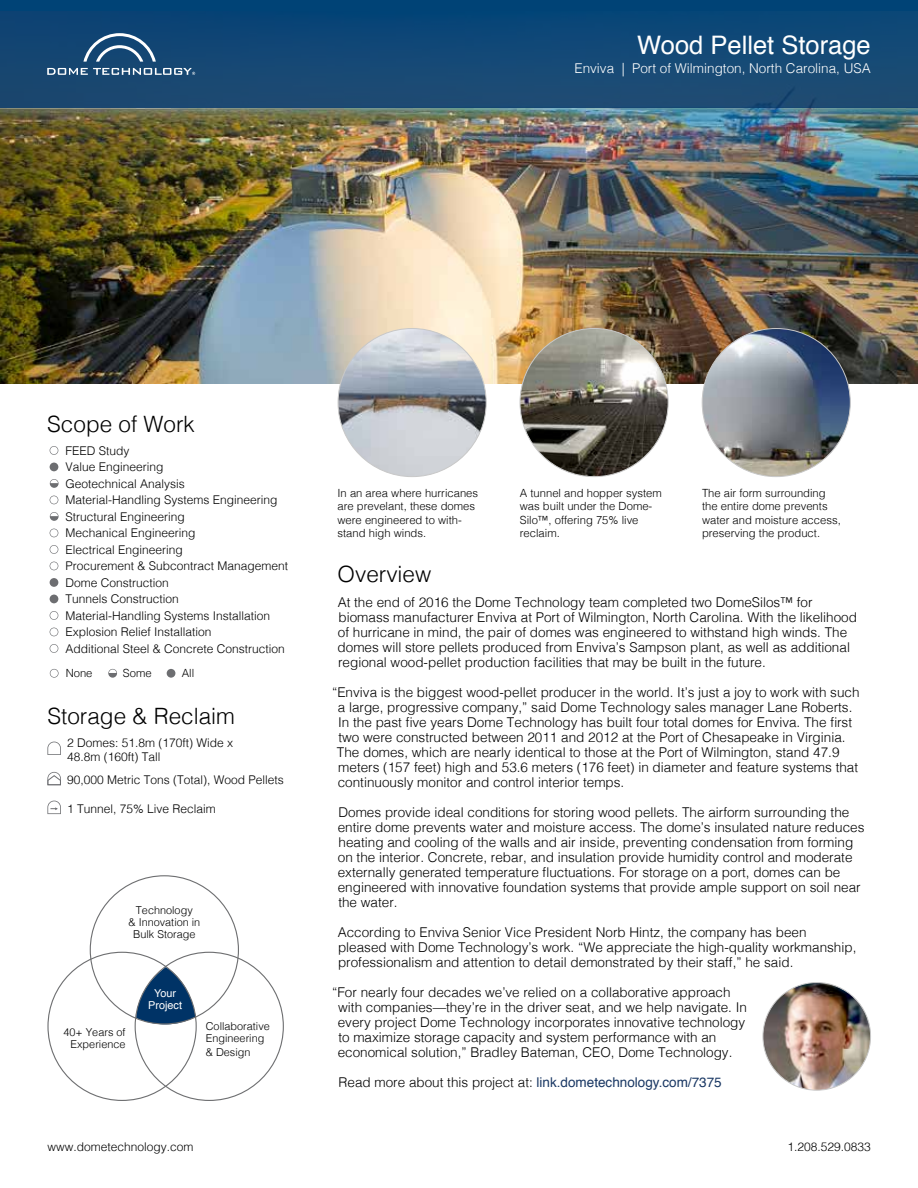
<style>
.page{position:relative;width:918px;height:1188px;background:#fff}
.page>*{position:absolute;margin:0;border:0;box-sizing:border-box;transform-origin:0 0}
.t1{font:25.5px "Helvetica";color:#fff}
.t2{font:300 22.5px "Helvetica";color:#000}
.t3{font:300 13.5px/15px "Helvetica";color:#000}
.t4{font:13.5px "Helvetica";color:#193763}
.t5{font:300 13.5px "Helvetica";color:#fff}
.t6{font:300 12px/16.5px "Helvetica";color:#000}
.t7{font:300 11.25px/13.5px "Helvetica";color:#000}
.t8{font:300 10.8px/12px "Helvetica";color:#000;text-align:center}
.t9{font:10.8px/12px "Helvetica";color:#fff;text-align:center}
.s1{font-weight:300;color:#000}
</style>
<div class="page">
<img style="left:0;top:108px;width:918px;height:275px">
<svg style="left:50px;top:512px;width:9px;height:9px"></svg>
<div style="left:50px;top:595px;width:8px;height:8px;background:#6d6e71;border-radius:50%"></div>
<div style="left:50px;top:463px;width:8px;height:8px;background:#6d6e71;border-radius:50%"></div>
<div style="left:50px;top:578px;width:8px;height:9px;background:#6d6e71;border-radius:50%"></div>
<div style="left:0;top:0;width:918px;height:108px;background:linear-gradient(to bottom,#034377,#214b72)"></div>
<svg style="left:47px;top:68px;width:148px;height:7px"></svg>
<svg style="left:83px;top:33px;width:73px;height:29px;background:#446c90"></svg>
<img style="left:763px;top:983px;width:108px;height:107px;border-radius:54px">
<img style="left:520px;top:329px;width:148px;height:148px;border-radius:74px">
<img style="left:702px;top:329px;width:148px;height:148px;border-radius:74px">
<img style="left:338px;top:329px;width:148px;height:148px;border-radius:74px">
<svg style="left:50px;top:669px;width:9px;height:9px"></svg>
<svg style="left:108px;top:669px;width:9px;height:9px"></svg>
<svg style="left:50px;top:479px;width:9px;height:9px"></svg>
<div style="left:167px;top:669px;width:8px;height:9px;background:#6d6e71;border-radius:50%"></div>
<svg style="left:50px;top:446px;width:8px;height:9px"></svg>
<svg style="left:50px;top:545px;width:8px;height:9px"></svg>
<svg style="left:50px;top:562px;width:8px;height:8px"></svg>
<svg style="left:50px;top:529px;width:8px;height:8px"></svg>
<svg style="left:50px;top:496px;width:8px;height:8px"></svg>
<svg style="left:47px;top:772px;width:14px;height:14px"></svg>
<svg style="left:47px;top:742px;width:14px;height:13px"></svg>
<svg style="left:47px;top:801px;width:14px;height:13px"></svg>
<svg style="left:136px;top:967px;width:60px;height:56px"></svg>
<svg style="left:50px;top:628px;width:8px;height:8px"></svg>
<svg style="left:50px;top:644px;width:8px;height:9px"></svg>
<svg style="left:50px;top:611px;width:8px;height:9px"></svg>
<h1 class="t1" style="left:637px;top:35px;width:235px">Wood Pellet Storage</h1>
<p class="t5" style="left:574px;top:63px;width:298px">Enviva | Port of Wilmington, North Carolina, USA</p>
<h2 class="t2" style="left:47px;top:415px;width:149px">Scope of Work</h2>
<p class="t6" style="left:65px;top:441px;width:224px">FEED Study<br>Value Engineering<br>Geotechnical Analysis<br>Material-Handling Systems Engineering<br>Structural Engineering<br>Mechanical Engineering<br>Electrical Engineering<br>Procurement &amp; Subcontract Management<br>Dome Construction<br>Tunnels Construction<br>Material-Handling Systems Installation<br>Explosion Relief Installation<br>Additional Steel &amp; Concrete Construction</p>
<p class="t7" style="left:66px;top:668px;width:28px">None</p>
<p class="t7" style="left:123px;top:668px;width:30px">Some</p>
<p class="t7" style="left:182px;top:668px;width:14px">All</p>
<h2 class="t2" style="left:47px;top:707px;width:189px">Storage &amp; Reclaim</h2>
<p class="t6" style="left:67px;top:737px;width:168px;line-height:14.4px">2 Domes: 51.8m (170ft) Wide x<br>48.8m (160ft) Tall</p>
<p class="t6" style="left:67px;top:773px;width:218px">90,000 Metric Tons (Total), Wood Pellets</p>
<p class="t6" style="left:67px;top:802px;width:150px">1 Tunnel, 75% Live Reclaim</p>
<p class="t8" style="left:128px;top:905px;width:73px">Technology<br>&amp; Innovation in<br>Bulk Storage</p>
<p class="t9" style="left:148px;top:988px;width:35px">Your<br>Project</p>
<p class="t8" style="left:63px;top:1028px;width:64px;text-align:right">40+ Years of<br>Experience</p>
<p class="t8" style="left:206px;top:1022px;width:66px;text-align:left">Collaborative<br>Engineering</p>
<p class="t8" style="left:206px;top:1047px;width:46px">&amp; Design</p>
<p class="t7" style="left:338px;top:487px;width:142px">In an area where hurricanes are prevelant, these domes were engineered to with&shy;stand high winds.</p>
<h2 class="t2" style="left:338px;top:565px;width:95px">Overview</h2>
<p class="t7" style="left:520px;top:487px;width:143px">A tunnel and hopper system was built under the Dome-<br>Silo™, offering 75% live reclaim.</p>
<p class="t7" style="left:702px;top:487px;width:140px">The air form surrounding the entire dome prevents water and moisture access, preserving the product.</p>
<p class="t3" style="left:338px;top:596px;width:521px">At the end of 2016 the Dome Technology team completed two DomeSilos™ for biomass manufacturer Enviva at Port of Wilmington, North Carolina. With the likelihood of hurricane in mind, the pair of domes was engineered to withstand high winds. The domes will store pellets produced from Enviva’s Sampson plant, as well as additional regional wood-pellet production facilities that may be built in the future.</p>
<p class="t3" style="left:337px;top:686px;width:524px;text-indent:-5px">“Enviva is the biggest wood-pellet producer in the world. It’s just a joy to work with such a large, progressive company,” said Dome Technology sales manager Lane Roberts.<br>In the past five years Dome Technology has built four total domes for Enviva. The first two were constructed between 2011 and 2012 at the Port of Chesapeake in Virginia.<br>The domes, which are nearly identical to those at the Port of Wilmington, stand 47.9 meters (157 feet) high and 53.6 meters (176 feet) in diameter and feature systems that continuously monitor and control interior temps.</p>
<p class="t3" style="left:338px;top:806px;width:528px">Domes provide ideal conditions for storing wood pellets. The airform surrounding the entire dome prevents water and moisture access. The dome’s insulated nature reduces heating and cooling of the walls and air inside, preventing condensation from forming on the interior. Concrete, rebar, and insulation provide humidity control and moderate externally generated temperature fluctuations. For storage on a port, domes can be engineered with innovative foundation systems that provide ample support on soil near the water.</p>
<p class="t3" style="left:338px;top:926px;width:520px">According to Enviva Senior Vice President Norb Hintz, the company has been pleased with Dome Technology’s work. “We appreciate the high-quality workmanship, professionalism and attention to detail demonstrated by their staff,” he said.</p>
<p class="t3" style="left:338px;top:983px;width:411px;text-indent:-6px">“For nearly four decades we’ve relied on a collaborative approach with companies—they’re in the driver seat, and we help navigate. In every project Dome Technology incorporates innovative technology to maximize storage capacity and system performance with an economical solution,” Bradley Bateman, CEO, Dome Technology.</p>
<p class="t4" style="left:339px;top:1077px;width:385px"><span class="s1">Read more about this project at:</span> link.dometechnology.com/7375</p>
<p class="t6" style="left:47px;top:1140px;width:148px">www.dometechnology.com</p>
<p class="t6" style="left:787px;top:1140px;width:85px">1.208.529.0833</p>
</div>
